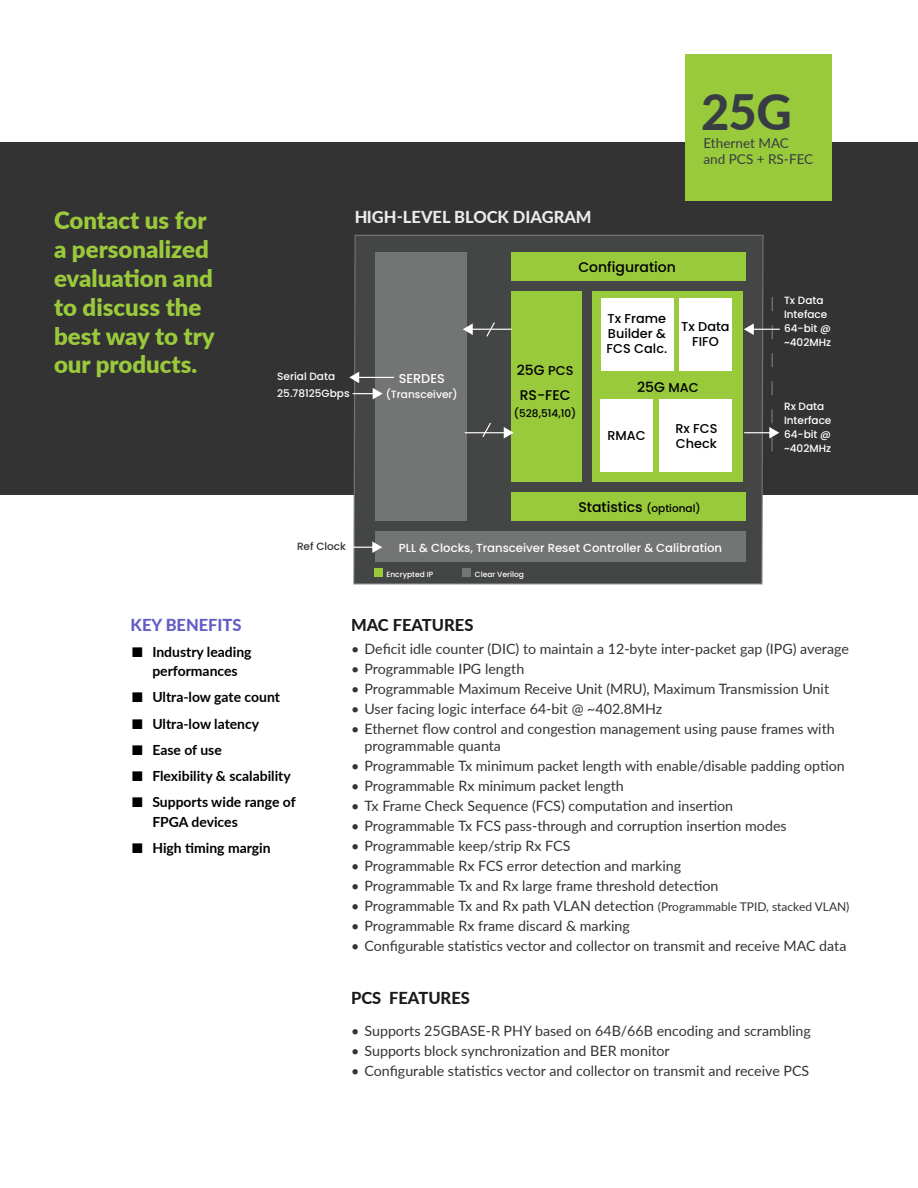
<style>
.page{position:relative;width:918px;height:1188px;background:#fff}
.page>*{position:absolute;margin:0;border:0;box-sizing:border-box;transform-origin:0 0}
.t1{font:800 48.75px "Lato";color:#373d42}
.t2{font:900 24px/28.8px "Lato";color:#9aca3c}
.t3{font:800 16.5px "Lato";color:#000}
.t4{font:800 16.5px "Lato";color:#fff}
.t5{font:800 16.5px "Lato";color:#655dc6}
.t6{font:14.25px/16.5px "Lato";color:#343433}
.t7{font:700 13.95px/19.5px "Lato";color:#000;text-align:center}
.t8{font:500 13.95px/25.5px "Poppins";color:#000}
.t9{font:13.5px/16.2px "Lato";color:#373d42}
.t10{font:500 12.9px/15.1px "Poppins";color:#000;text-align:justify}
.t11{font:500 12.9px "Poppins";color:#fff}
.t12{font:500 11.7px "Poppins";color:#fff}
.t13{font:500 10.5px/14px "Poppins";color:#fff}
.t14{font:500 10.5px "Poppins";color:#000}
.t15{font:500 10.5px "Poppins";color:#333}
.t16{font:500 7.5px "Poppins";color:#fff}
.s1{font-size:12.9px}
.s2{font-size:10.5px}
.s3{font-size:12px}
</style>
<div class="page">
<div style="left:0;top:143px;width:918px;height:352px;background:#333"></div>
<svg style="left:353px;top:234px;width:411px;height:351px;background:#484948"></svg>
<div style="left:375px;top:252px;width:92px;height:269px;background:#737474"></div>
<div style="left:512px;top:252px;width:234px;height:28px;background:#99ca3c"></div>
<div style="left:512px;top:493px;width:234px;height:28px;background:#99ca3c"></div>
<div style="left:511px;top:291px;width:71px;height:191px;background:#99ca3c"></div>
<div style="left:592px;top:291px;width:151px;height:191px;background:#99ca3c"></div>
<div style="left:375px;top:531px;width:371px;height:31px;background:#737474"></div>
<div style="left:602px;top:299px;width:72px;height:72px;background:#fff"></div>
<div style="left:680px;top:298px;width:52px;height:72px;background:#fff"></div>
<div style="left:660px;top:400px;width:72px;height:72px;background:#fff"></div>
<div style="left:601px;top:399px;width:52px;height:73px;background:#fff"></div>
<hr style="left:471px;top:329px;width:41px;height:1px;background:#fff">
<svg style="left:463px;top:323px;width:10px;height:12px"></svg>
<hr style="left:465px;top:432px;width:40px;height:1px;background:#fff">
<svg style="left:504px;top:427px;width:10px;height:12px"></svg>
<svg style="left:353px;top:541px;width:29px;height:12px"></svg>
<svg style="left:481px;top:421px;width:11px;height:17px"></svg>
<svg style="left:485px;top:321px;width:11px;height:17px"></svg>
<hr style="left:358px;top:377px;width:36px;height:1px;background:#fff">
<svg style="left:349px;top:372px;width:34px;height:27px"></svg>
<svg style="left:744px;top:297px;width:36px;height:162px"></svg>
<div style="left:374px;top:569px;width:9px;height:8px;background:#9aca3c"></div>
<div style="left:463px;top:569px;width:8px;height:8px;background:#737474"></div>
<div style="left:686px;top:54px;width:146px;height:146px;background:#99ca3c"></div>
<h1 class="t1" style="left:701px;top:76px;width:92px">25G</h1>
<h2 class="t2" style="left:54px;top:205px;width:162px">Contact us for a personalized evaluation and to discuss the best way to try our products.</h2>
<p class="t4" style="left:354px;top:205px;width:239px">HIGH-LEVEL BLOCK DIAGRAM</p>
<p class="t8" style="left:578px;top:254px;width:99px">Configuration</p>
<p class="t9" style="left:703px;top:135px;width:111px">Ethernet MAC and PCS + RS-FEC</p>
<p class="t13" style="left:277px;top:368px;width:74px;line-height:16.6px">Serial Data<br>25.78125Gbps</p>
<p class="t15" style="left:297px;top:541px;width:51px">Ref Clock</p>
<p class="t11" style="left:399px;top:371px;width:48px">SERDES</p>
<p class="t13" style="left:386px;top:387px;width:74px">(Transceiver)</p>
<p class="t8" style="left:517px;top:357px;width:58px">25G <span class="s1">PCS<br></span>RS-FEC</p>
<p class="t14" style="left:514px;top:407px;width:64px">(528,514,10)</p>
<p class="t10" style="left:607px;top:311px;width:62px">Tx Frame Builder &amp; FCS Calc.</p>
<p class="t10" style="left:681px;top:319px;width:50px;text-align:center">Tx Data<br>FIFO</p>
<p class="t8" style="left:637px;top:374px;width:63px">25G <span class="s1">MAC</span></p>
<p class="t10" style="left:608px;top:428px;width:40px">RMAC</p>
<p class="t10" style="left:675px;top:421px;width:44px">Rx FCS<br>Check</p>
<p class="t8" style="left:578px;top:494px;width:124px">Statistics <span class="s2">(optional)</span></p>
<p class="t12" style="left:399px;top:541px;width:325px">PLL &amp; Clocks, Transceiver Reset Controller &amp; Calibration</p>
<p class="t16" style="left:386px;top:570px;width:48px">Encrypted IP</p>
<p class="t16" style="left:475px;top:570px;width:51px">Clear Verilog</p>
<p class="t13" style="left:784px;top:294px;width:49px">Tx Data<br>Inteface<br>64-bit @ ~402MHz</p>
<p class="t13" style="left:784px;top:399px;width:49px">Rx Data<br>Interface<br>64-bit @ ~402MHz</p>
<p class="t5" style="left:131px;top:613px;width:113px">KEY BENEFITS</p>
<p class="t7" style="left:132px;top:641px;width:121px">■ Industry leading performances</p>
<p class="t7" style="left:132px;top:687px;width:149px">■ Ultra-low gate count</p>
<p class="t7" style="left:132px;top:713px;width:129px">■ Ultra-low latency</p>
<p class="t7" style="left:132px;top:740px;width:91px">■ Ease of use</p>
<p class="t7" style="left:132px;top:766px;width:160px">■ Flexibility &amp; scalability</p>
<p class="t7" style="left:152px;top:792px;width:145px;text-align:left;text-indent:-20px">■ Supports wide range of<br>FPGA devices</p>
<p class="t7" style="left:132px;top:838px;width:140px">■ High timing margin</p>
<p class="t3" style="left:351px;top:613px;width:124px">MAC FEATURES</p>
<p class="t6" style="left:351px;top:640px;width:499px">• Deficit idle counter (DIC) to maintain a 12-byte inter-packet gap (IPG) average</p>
<p class="t6" style="left:351px;top:660px;width:175px">• Programmable IPG length</p>
<p class="t6" style="left:351px;top:680px;width:480px">• Programmable Maximum Receive Unit (MRU), Maximum Transmission Unit</p>
<p class="t6" style="left:351px;top:700px;width:313px">• User facing logic interface 64-bit @ ~402.8MHz</p>
<p class="t6" style="left:364px;top:720px;width:472px;text-indent:-13px">• Ethernet flow control and congestion management using pause frames with programmable quanta</p>
<p class="t6" style="left:351px;top:756px;width:495px">• Programmable Tx minimum packet length with enable/disable padding option</p>
<p class="t6" style="left:351px;top:777px;width:274px">• Programmable Rx minimum packet length</p>
<p class="t6" style="left:351px;top:797px;width:384px">• Tx Frame Check Sequence (FCS) computation and insertion</p>
<p class="t6" style="left:351px;top:817px;width:437px">• Programmable Tx FCS pass-through and corruption insertion modes</p>
<p class="t6" style="left:351px;top:837px;width:221px">• Programmable keep/strip Rx FCS</p>
<p class="t6" style="left:351px;top:857px;width:332px">• Programmable Rx FCS error detection and marking</p>
<p class="t6" style="left:351px;top:877px;width:369px">• Programmable Tx and Rx large frame threshold detection</p>
<p class="t6" style="left:351px;top:897px;width:500px">• Programmable Tx and Rx path VLAN detection <span class="s3">(Programmable TPID, stacked VLAN)</span></p>
<p class="t6" style="left:351px;top:917px;width:280px">• Programmable Rx frame discard &amp; marking</p>
<p class="t6" style="left:351px;top:937px;width:497px">• Configurable statistics vector and collector on transmit and receive MAC data</p>
<p class="t3" style="left:351px;top:985px;width:120px">PCS FEATURES</p>
<p class="t6" style="left:351px;top:1022px;width:461px">• Supports 25GBASE-R PHY based on 64B/66B encoding and scrambling</p>
<p class="t6" style="left:351px;top:1042px;width:320px">• Supports block synchronization and BER monitor</p>
<p class="t6" style="left:351px;top:1062px;width:460px">• Configurable statistics vector and collector on transmit and receive PCS</p>
</div>
